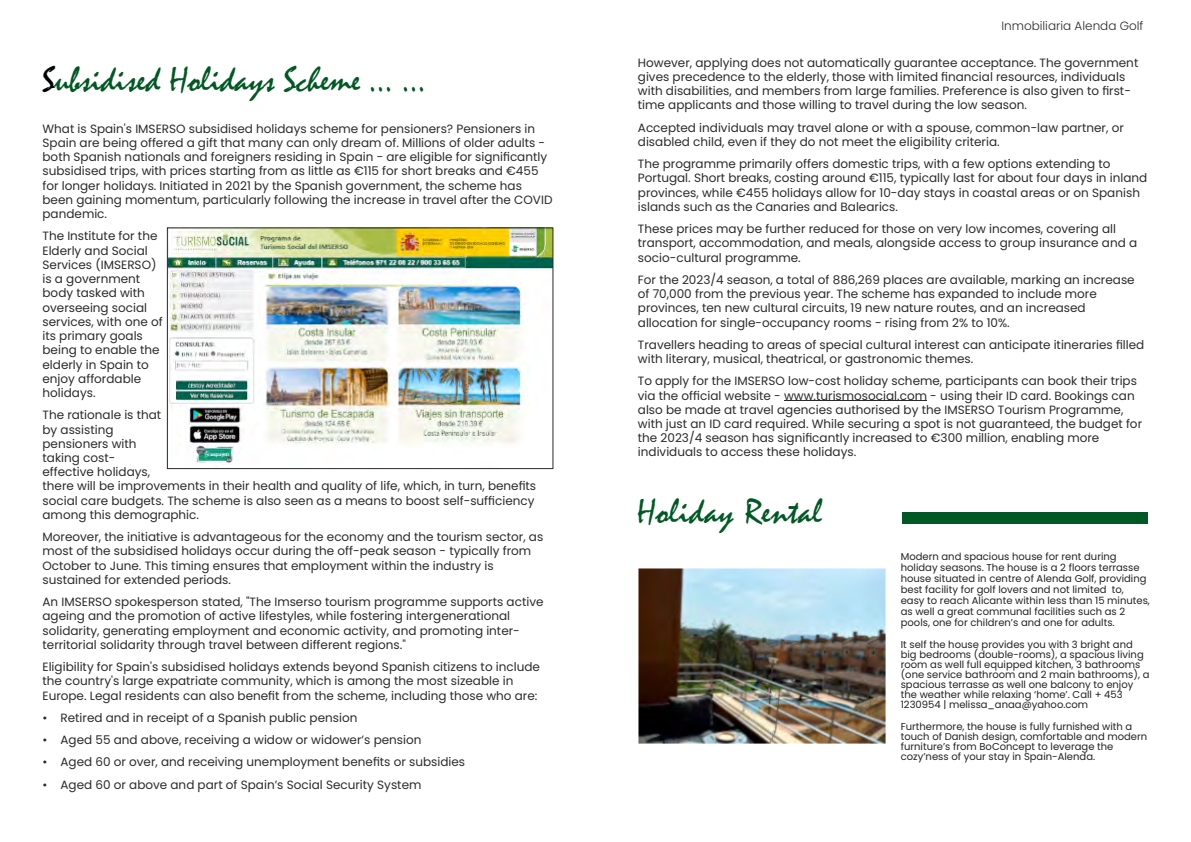
<style>
.page{position:relative;width:1191px;height:842px;background:#fff}
.page>*{position:absolute;margin:0;border:0;box-sizing:border-box;transform-origin:0 0}
.t1{font:36px "Mistral";color:#005822}
.t2{font:36px "Mistral";letter-spacing:.01em;color:#005924}
.t3{font:12px "Poppins";color:#2a2a2a}
.t4{font:300 12px "Poppins";color:#2a2a2a}
.t5{font:10px "Poppins";color:#222}
.s1{color:#000}
</style>
<div class="page">
<hr style="left:784px;top:400px;width:143px;height:1px;background:#2a2a2a">
<img style="left:169px;top:229px;width:382px;height:236px">
<div style="left:167px;top:227px;width:386px;height:242px;border:1px solid #2a2a2a"></div>
<div style="left:901px;top:512px;width:246px;height:11px;background:#005924"></div>
<img style="left:639px;top:569px;width:246px;height:175px">
<p class="t1" style="left:43px;top:67px;width:385px"><span class="s1">S</span>ubsidised Holidays Scheme … …</p>
<p class="t3" style="left:43px;top:120px;width:494px">What is Spain's IMSERSO subsidised holidays scheme for pensioners? Pensioners in</p>
<p class="t3" style="left:43px;top:134px;width:504px">Spain are being offered a gift that many can only dream of. Millions of older adults -</p>
<p class="t3" style="left:43px;top:148px;width:506px">both Spanish nationals and foreigners residing in Spain - are eligible for significantly</p>
<p class="t3" style="left:43px;top:163px;width:497px">subsidised trips, with prices starting from as little as €115 for short breaks and €455</p>
<p class="t3" style="left:43px;top:177px;width:481px">for longer holidays. Initiated in 2021 by the Spanish government, the scheme has</p>
<p class="t3" style="left:43px;top:191px;width:511px">been gaining momentum, particularly following the increase in travel after the COVID</p>
<p class="t3" style="left:43px;top:205px;width:66px">pandemic.</p>
<p class="t3" style="left:43px;top:228px;width:116px">The Institute for the</p>
<p class="t3" style="left:43px;top:242px;width:107px">Elderly and Social</p>
<p class="t3" style="left:43px;top:256px;width:115px">Services (IMSERSO)</p>
<p class="t3" style="left:43px;top:270px;width:99px">is a government</p>
<p class="t3" style="left:43px;top:285px;width:104px">body tasked with</p>
<p class="t3" style="left:43px;top:299px;width:106px">overseeing social</p>
<p class="t3" style="left:43px;top:313px;width:122px">services, with one of</p>
<p class="t3" style="left:43px;top:327px;width:102px">its primary goals</p>
<p class="t3" style="left:43px;top:342px;width:119px">being to enable the</p>
<p class="t3" style="left:43px;top:356px;width:108px">elderly in Spain to</p>
<p class="t3" style="left:43px;top:370px;width:100px">enjoy affordable</p>
<p class="t3" style="left:43px;top:384px;width:55px">holidays.</p>
<p class="t3" style="left:43px;top:407px;width:120px">The rationale is that</p>
<p class="t3" style="left:43px;top:421px;width:73px">by assisting</p>
<p class="t3" style="left:43px;top:435px;width:96px">pensioners with</p>
<p class="t3" style="left:43px;top:449px;width:74px">taking cost-</p>
<p class="t3" style="left:43px;top:464px;width:109px">effective holidays,</p>
<p class="t3" style="left:43px;top:478px;width:495px">there will be improvements in their health and quality of life, which, in turn, benefits</p>
<p class="t3" style="left:43px;top:492px;width:493px">social care budgets. The scheme is also seen as a means to boost self-sufficiency</p>
<p class="t3" style="left:43px;top:506px;width:158px">among this demographic.</p>
<p class="t3" style="left:43px;top:529px;width:502px">Moreover, the initiative is advantageous for the economy and the tourism sector, as</p>
<p class="t3" style="left:43px;top:543px;width:490px">most of the subsidised holidays occur during the off-peak season - typically from</p>
<p class="t3" style="left:43px;top:557px;width:452px">October to June. This timing ensures that employment within the industry is</p>
<p class="t3" style="left:43px;top:571px;width:190px">sustained for extended periods.</p>
<p class="t3" style="left:43px;top:594px;width:502px">An IMSERSO spokesperson stated, "The Imserso tourism programme supports active</p>
<p class="t3" style="left:43px;top:608px;width:469px">ageing and the promotion of active lifestyles, while fostering intergenerational</p>
<p class="t3" style="left:43px;top:622px;width:479px">solidarity, generating employment and economic activity, and promoting inter-</p>
<p class="t3" style="left:43px;top:636px;width:365px">territorial solidarity through travel between different regions."</p>
<p class="t3" style="left:43px;top:659px;width:499px">Eligibility for Spain's subsidised holidays extends beyond Spanish citizens to include</p>
<p class="t3" style="left:43px;top:673px;width:472px">the country's large expatriate community, which is among the most sizeable in</p>
<p class="t3" style="left:43px;top:687px;width:496px">Europe. Legal residents can also benefit from the scheme, including those who are:</p>
<p class="t3" style="left:43px;top:709px;width:316px">• Retired and in receipt of a Spanish public pension</p>
<p class="t3" style="left:43px;top:731px;width:380px">• Aged 55 and above, receiving a widow or widower’s pension</p>
<p class="t3" style="left:43px;top:754px;width:424px">• Aged 60 or over, and receiving unemployment benefits or subsidies</p>
<p class="t3" style="left:43px;top:776px;width:380px">• Aged 60 or above and part of Spain’s Social Security System</p>
<p class="t4" style="left:1001px;top:18px;width:144px">Inmobiliaria Alenda Golf</p>
<p class="t3" style="left:638px;top:54px;width:502px">However, applying does not automatically guarantee acceptance. The government</p>
<p class="t3" style="left:638px;top:68px;width:489px">gives precedence to the elderly, those with limited financial resources, individuals</p>
<p class="t3" style="left:638px;top:82px;width:494px">with disabilities, and members from large families. Preference is also given to first-</p>
<p class="t3" style="left:638px;top:97px;width:390px">time applicants and those willing to travel during the low season.</p>
<p class="t3" style="left:638px;top:119px;width:487px">Accepted individuals may travel alone or with a spouse, common-law partner, or</p>
<p class="t3" style="left:638px;top:133px;width:363px">disabled child, even if they do not meet the eligibility criteria.</p>
<p class="t3" style="left:638px;top:155px;width:474px">The programme primarily offers domestic trips, with a few options extending to</p>
<p class="t3" style="left:638px;top:170px;width:511px">Portugal. Short breaks, costing around €115, typically last for about four days in inland</p>
<p class="t3" style="left:638px;top:184px;width:503px">provinces, while €455 holidays allow for 10-day stays in coastal areas or on Spanish</p>
<p class="t3" style="left:638px;top:198px;width:262px">islands such as the Canaries and Balearics.</p>
<p class="t3" style="left:638px;top:220px;width:480px">These prices may be further reduced for those on very low incomes, covering all</p>
<p class="t3" style="left:638px;top:235px;width:501px">transport, accommodation, and meals, alongside access to group insurance and a</p>
<p class="t3" style="left:638px;top:249px;width:164px">socio-cultural programme.</p>
<p class="t3" style="left:638px;top:271px;width:498px">For the 2023/4 season, a total of 886,269 places are available, marking an increase</p>
<p class="t3" style="left:638px;top:285px;width:460px">of 70,000 from the previous year. The scheme has expanded to include more</p>
<p class="t3" style="left:638px;top:300px;width:449px">provinces, ten new cultural circuits, 19 new nature routes, and an increased</p>
<p class="t3" style="left:638px;top:314px;width:373px">allocation for single-occupancy rooms - rising from 2% to 10%.</p>
<p class="t3" style="left:638px;top:336px;width:508px">Travellers heading to areas of special cultural interest can anticipate itineraries filled</p>
<p class="t3" style="left:638px;top:350px;width:337px">with literary, musical, theatrical, or gastronomic themes.</p>
<p class="t3" style="left:638px;top:373px;width:500px">To apply for the IMSERSO low-cost holiday scheme, participants can book their trips</p>
<p class="t3" style="left:638px;top:387px;width:498px">via the official website - www.turismosocial.com - using their ID card. Bookings can</p>
<p class="t3" style="left:638px;top:401px;width:487px">also be made at travel agencies authorised by the IMSERSO Tourism Programme,</p>
<p class="t3" style="left:638px;top:415px;width:506px">with just an ID card required. While securing a spot is not guaranteed, the budget for</p>
<p class="t3" style="left:638px;top:430px;width:463px">the 2023/4 season has significantly increased to €300 million, enabling more</p>
<p class="t3" style="left:638px;top:444px;width:220px">individuals to access these holidays.</p>
<p class="t2" style="left:637px;top:499px;width:186px">Holiday Rental</p>
<p class="t5" style="left:900px;top:550px;width:217px">Modern and spacious house for rent during</p>
<p class="t5" style="left:900px;top:561px;width:240px">holiday seasons. The house is a 2 floors terrasse</p>
<p class="t5" style="left:900px;top:572px;width:247px">house situated in centre of Alenda Golf, providing</p>
<p class="t5" style="left:900px;top:583px;width:224px">best facility for golf lovers and not limited to,</p>
<p class="t5" style="left:900px;top:594px;width:251px">easy to reach Alicante within less than 15 minutes,</p>
<p class="t5" style="left:900px;top:605px;width:226px">as well a great communal facilities such as 2</p>
<p class="t5" style="left:900px;top:616px;width:215px">pools, one for children’s and one for adults.</p>
<p class="t5" style="left:900px;top:638px;width:233px">It self the house provides you with 3 bright and</p>
<p class="t5" style="left:900px;top:648px;width:244px">big bedrooms (double-rooms), a spacious living</p>
<p class="t5" style="left:900px;top:658px;width:241px">room as well full equipped kitchen, 3 bathrooms</p>
<p class="t5" style="left:900px;top:668px;width:250px">(one service bathroom and 2 main bathrooms), a</p>
<p class="t5" style="left:900px;top:678px;width:234px">spacious terrasse as well one balcony to enjoy</p>
<p class="t5" style="left:900px;top:688px;width:223px">the weather while relaxing ‘home’. Call + 453</p>
<p class="t5" style="left:900px;top:698px;width:189px">1230954 | melissa_anaa@yahoo.com</p>
<p class="t5" style="left:900px;top:720px;width:233px">Furthermore, the house is fully furnished with a</p>
<p class="t5" style="left:900px;top:730px;width:248px">touch of Danish design, comfortable and modern</p>
<p class="t5" style="left:900px;top:740px;width:214px">furniture’s from BoConcept to leverage the</p>
<p class="t5" style="left:900px;top:750px;width:196px">cozy’ness of your stay in Spain-Alenda.</p>
</div>
